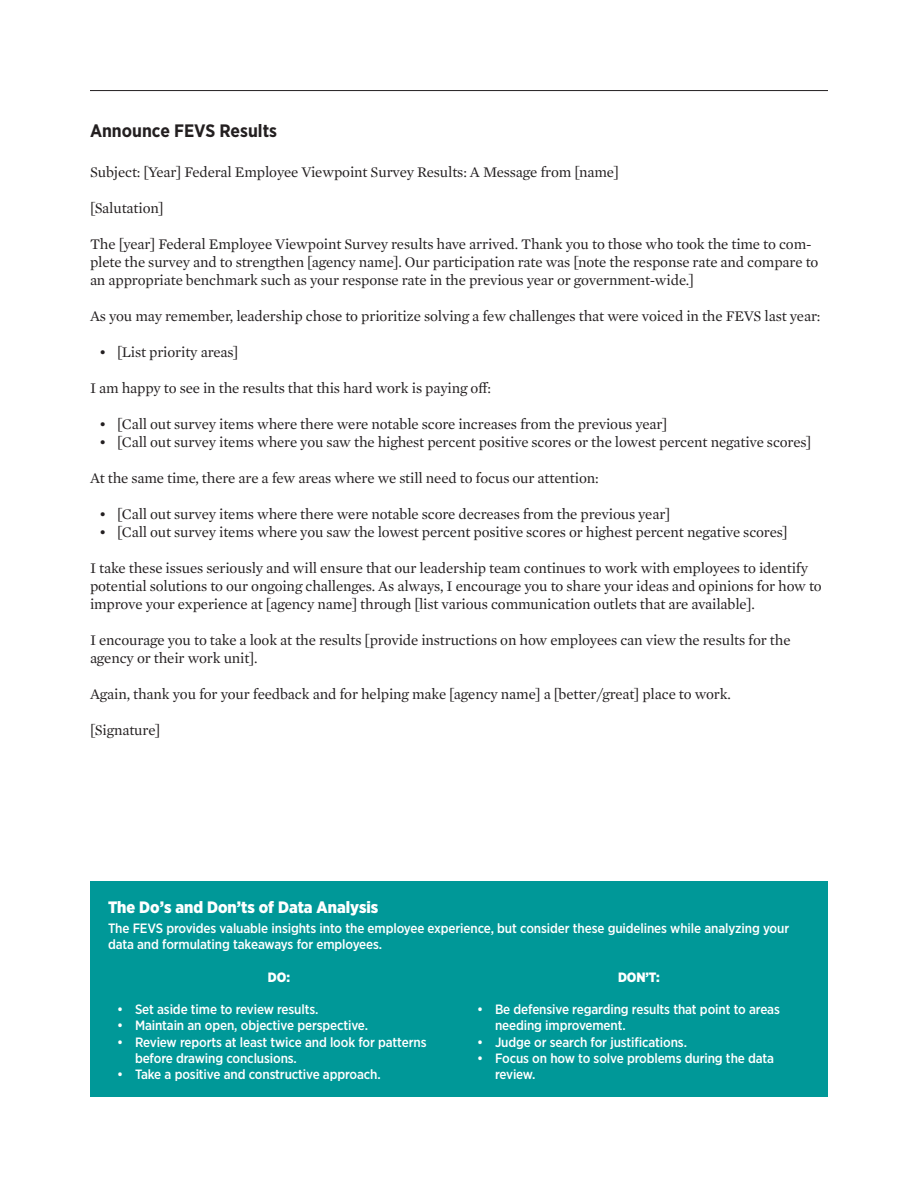
<style>
.page{position:relative;width:918px;height:1188px;background:#fff}
.page>*{position:absolute;margin:0;border:0;box-sizing:border-box;transform-origin:0 0}
.Subhed{font:700 18px "Gotham Narrow";color:#231f20}
.t1{font:900 16.5px "Gotham Narrow";color:#fff}
.t2{font:15px/18px "Mercury Text G1";letter-spacing:-.01em;color:#231f20}
.Callout_body{font:500 13.5px/16.2px "Gotham Narrow";letter-spacing:-.01em;color:#fff}
.Callout_body-2{font:900 13.5px "Gotham Narrow";color:#fff}
</style>
<div class="page">
<hr style="left:90px;top:90px;width:738px;height:1px;background:#231f20">
<div style="left:90px;top:881px;width:738px;height:216px;background:#009898"></div>
<p class="Subhed" style="left:90px;top:119px;width:189px">Announce FEVS Results</p>
<p class="t2" style="left:90px;top:162px;width:530px">Subject: [Year] Federal Employee Viewpoint Survey Results: A Message from [name]</p>
<p class="t2" style="left:90px;top:198px;width:75px">[Salutation]</p>
<p class="t2" style="left:90px;top:234px;width:730px">The [year] Federal Employee Viewpoint Survey results have arrived. Thank you to those who took the time to com&shy;plete the survey and to strengthen [agency name]. Our participation rate was [note the response rate and compare to an appropriate benchmark such as your response rate in the previous year or government-wide.]</p>
<p class="t2" style="left:90px;top:306px;width:732px">As you may remember, leadership chose to prioritize solving a few challenges that were voiced in the FEVS last year:</p>
<p class="t2" style="left:99px;top:342px;width:141px">• [List priority areas]</p>
<p class="t2" style="left:90px;top:378px;width:403px">I am happy to see in the results that this hard work is paying off:</p>
<p class="t2" style="left:99px;top:414px;width:570px">• [Call out survey items where there were notable score increases from the previous year]</p>
<p class="t2" style="left:99px;top:432px;width:714px">• [Call out survey items where you saw the highest percent positive scores or the lowest percent negative scores]</p>
<p class="t2" style="left:90px;top:468px;width:510px">At the same time, there are a few areas where we still need to focus our attention:</p>
<p class="t2" style="left:99px;top:504px;width:573px">• [Call out survey items where there were notable score decreases from the previous year]</p>
<p class="t2" style="left:99px;top:522px;width:690px">• [Call out survey items where you saw the lowest percent positive scores or highest percent negative scores]</p>
<p class="t2" style="left:90px;top:558px;width:733px">I take these issues seriously and will ensure that our leadership team continues to work with employees to identify potential solutions to our ongoing challenges. As always, I encourage you to share your ideas and opinions for how to improve your experience at [agency name] through [list various communication outlets that are available].</p>
<p class="t2" style="left:90px;top:630px;width:702px">I encourage you to take a look at the results [provide instructions on how employees can view the results for the agency or their work unit].</p>
<p class="t2" style="left:90px;top:684px;width:643px">Again, thank you for your feedback and for helping make [agency name] a [better/great] place to work.</p>
<p class="t2" style="left:90px;top:720px;width:72px">[Signature]</p>
<p class="t1" style="left:108px;top:896px;width:272px">The Do’s and Don’ts of Data Analysis</p>
<p class="Callout_body" style="left:108px;top:920px;width:683px">The FEVS provides valuable insights into the employee experience, but consider these guidelines while analyzing your data and formulating takeaways for employees.</p>
<p class="Callout_body-2" style="left:268px;top:968px;width:24px">DO:</p>
<p class="Callout_body" style="left:117px;top:1001px;width:203px">• Set aside time to review results.</p>
<p class="Callout_body" style="left:117px;top:1017px;width:253px">• Maintain an open, objective perspective.</p>
<p class="Callout_body" style="left:135px;top:1034px;width:293px;text-indent:-18px">• Review reports at least twice and look for patterns before drawing conclusions.</p>
<p class="Callout_body" style="left:117px;top:1066px;width:265px">• Take a positive and constructive approach.</p>
<p class="Callout_body-2" style="left:618px;top:968px;width:43px">DON’T:</p>
<p class="Callout_body" style="left:495px;top:1001px;width:286px;text-indent:-18px">• Be defensive regarding results that point to areas needing improvement.</p>
<p class="Callout_body" style="left:477px;top:1034px;width:212px">• Judge or search for justifications.</p>
<p class="Callout_body" style="left:495px;top:1050px;width:281px;text-indent:-18px">• Focus on how to solve problems during the data review.</p>
</div>
